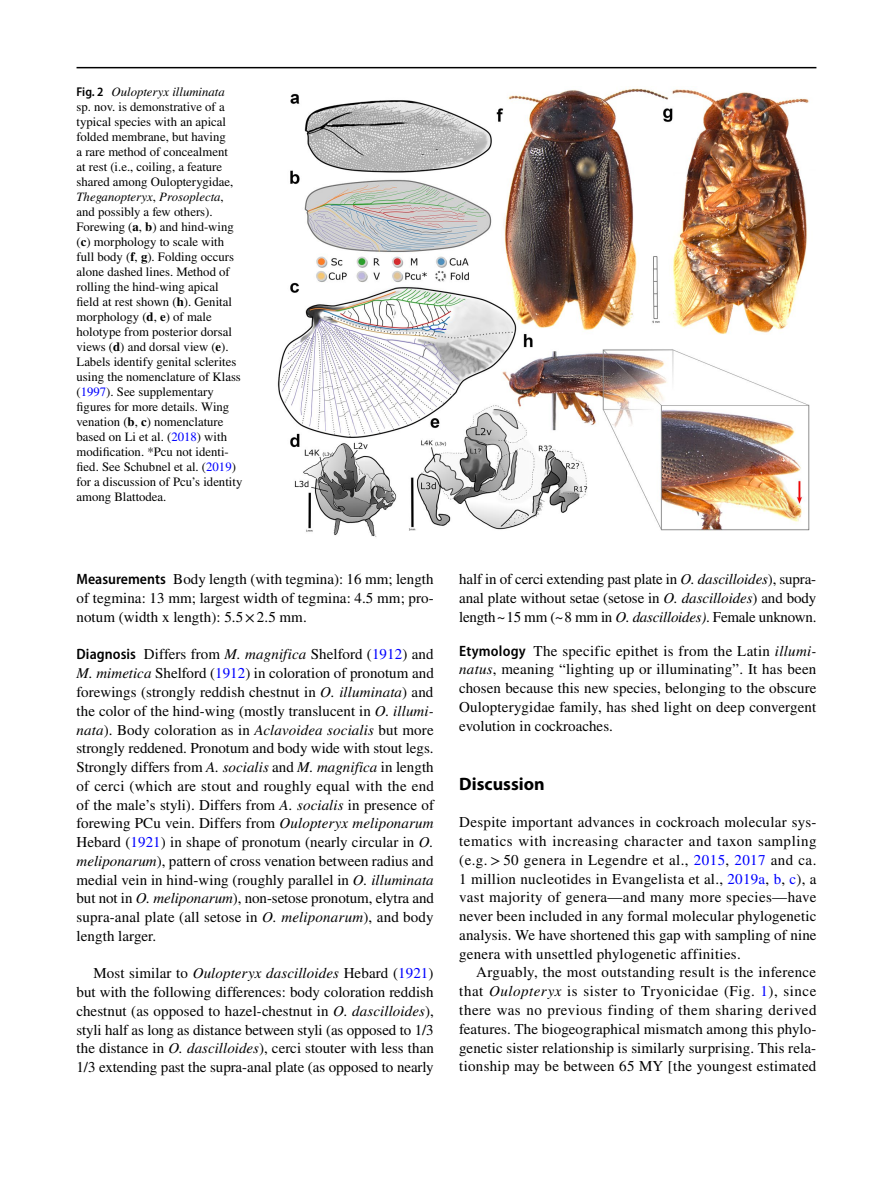
<style>
.page{position:relative;width:893px;height:1187px;background:#fff}
.page>*{position:absolute;margin:0;border:0;box-sizing:border-box;transform-origin:0 0}
.t1{font:700 18px "Myriad Pro";color:#000}
.t2{font:15px/18.8px "STIX";letter-spacing:.005em;color:#000;text-align:justify}
.t3{font:12.75px/15px "STIX";color:#000}
.s1{font-family:"Myriad Pro";font-weight:600;font-stretch:semi-condensed}
.s2{font-style:italic}
.s3{font-weight:700}
.s4{color:#00f}
</style>
<div class="page">
<hr style="left:77px;top:67px;width:739px;height:1px;background:#000">
<img style="left:277px;top:88px;width:533px;height:449px">
<p class="t3" style="left:77px;top:85px;width:167px"><span class="s1">Fig. 2</span> <span class="s2">Oulopteryx illuminata </span>sp. nov. is demonstrative of a typical species with an apical folded membrane, but having<br>a rare method of concealment<br>at rest (i.e., coiling, a feature shared among Oulopterygidae,<br><span class="s2">Theganopteryx</span>, <span class="s2">Prosoplecta</span>, and possibly a few others).<br>Forewing (<span class="s3">a</span>, <span class="s3">b</span>) and hind-wing (<span class="s3">c</span>) morphology to scale with full body (<span class="s3">f</span>, <span class="s3">g</span>). Folding occurs alone dashed lines. Method of rolling the hind-wing apical field at rest shown (<span class="s3">h</span>). Genital morphology (<span class="s3">d</span>, <span class="s3">e</span>) of male holotype from posterior dorsal views (<span class="s3">d</span>) and dorsal view (<span class="s3">e</span>).<br>Labels identify genital sclerites using the nomenclature of Klass (<span class="s4">1997</span>). See supplementary figures for more details. Wing venation (<span class="s3">b</span>, <span class="s3">c</span>) nomenclature based on Li et al. (<span class="s4">2018</span>) with modification. *Pcu not identi&shy;fied. See Schubnel et al. (<span class="s4">2019</span>) for a discussion of Pcu’s identity among Blattodea.</p>
<p class="t2" style="left:77px;top:571px;width:359px"><span class="s1">Measurements</span> Body length (with tegmina): 16 mm; length of tegmina: 13 mm; largest width of tegmina: 4.5 mm; pro&shy;notum (width x length): 5.5×2.5 mm.</p>
<p class="t2" style="left:77px;top:646px;width:359px"><span class="s1">Diagnosis</span> Differs from <span class="s2">M. magnifica</span> Shelford (<span class="s4">1912</span>) and <span class="s2">M. mimetica</span> Shelford (<span class="s4">1912</span>) in coloration of pronotum and forewings (strongly reddish chestnut in <span class="s2">O. illuminata</span>) and the color of the hind-wing (mostly translucent in <span class="s2">O. illumi&shy;nata</span>). Body coloration as in <span class="s2">Aclavoidea socialis</span> but more strongly reddened. Pronotum and body wide with stout legs.<br>Strongly differs from <span class="s2">A. socialis</span> and <span class="s2">M. magnifica</span> in length of cerci (which are stout and roughly equal with the end of the male’s styli). Differs from <span class="s2">A. socialis</span> in presence of forewing PCu vein. Differs from <span class="s2">Oulopteryx meliponarum </span>Hebard (<span class="s4">1921</span>) in shape of pronotum (nearly circular in <span class="s2">O. meliponarum</span>), pattern of cross venation between radius and medial vein in hind-wing (roughly parallel in <span class="s2">O. illuminata </span>but not in <span class="s2">O. meliponarum</span>), non-setose pronotum, elytra and supra-anal plate (all setose in <span class="s2">O. meliponarum</span>), and body length larger<span class="s2">.</span></p>
<p class="t2" style="left:77px;top:964px;width:359px;text-indent:17px">Most similar to <span class="s2">Oulopteryx dascilloides</span> Hebard (<span class="s4">1921</span>) but with the following differences: body coloration reddish chestnut (as opposed to hazel-chestnut in <span class="s2">O. dascilloides</span>), styli half as long as distance between styli (as opposed to 1/3 the distance in <span class="s2">O. dascilloides</span>), cerci stouter with less than 1/3 extending past the supra-anal plate (as opposed to nearly</p>
<p class="t2" style="left:459px;top:571px;width:359px">half in of cerci extending past plate in <span class="s2">O. dascilloides</span>), supra&shy;anal plate without setae (setose in <span class="s2">O. dascilloides</span>) and body length~15 mm (~8 mm in <span class="s2">O. dascilloides)</span>. Female unknown.</p>
<p class="t2" style="left:459px;top:642px;width:359px"><span class="s1">Etymology</span> The specific epithet is from the Latin <span class="s2">illumi&shy;natus</span>, meaning “lighting up or illuminating”. It has been chosen because this new species, belonging to the obscure Oulopterygidae family, has shed light on deep convergent evolution in cockroaches.</p>
<p class="t1" style="left:459px;top:772px;width:87px">Discussion</p>
<p class="t2" style="left:459px;top:814px;width:359px">Despite important advances in cockroach molecular sys&shy;tematics with increasing character and taxon sampling (e.g. &gt; 50 genera in Legendre et al., <span class="s4">2015</span>, <span class="s4">2017</span> and ca.<br>1 million nucleotides in Evangelista et al., <span class="s4">2019a</span>, <span class="s4">b</span>, <span class="s4">c</span>), a vast majority of genera—and many more species—have never been included in any formal molecular phylogenetic analysis. We have shortened this gap with sampling of nine genera with unsettled phylogenetic affinities.</p>
<p class="t2" style="left:459px;top:964px;width:359px;text-indent:17px">Arguably, the most outstanding result is the inference that <span class="s2">Oulopteryx</span> is sister to Tryonicidae (Fig. <span class="s4">1</span>), since there was no previous finding of them sharing derived features. The biogeographical mismatch among this phylo&shy;genetic sister relationship is similarly surprising. This rela&shy;tionship may be between 65 MY [the youngest estimated</p>
</div>
